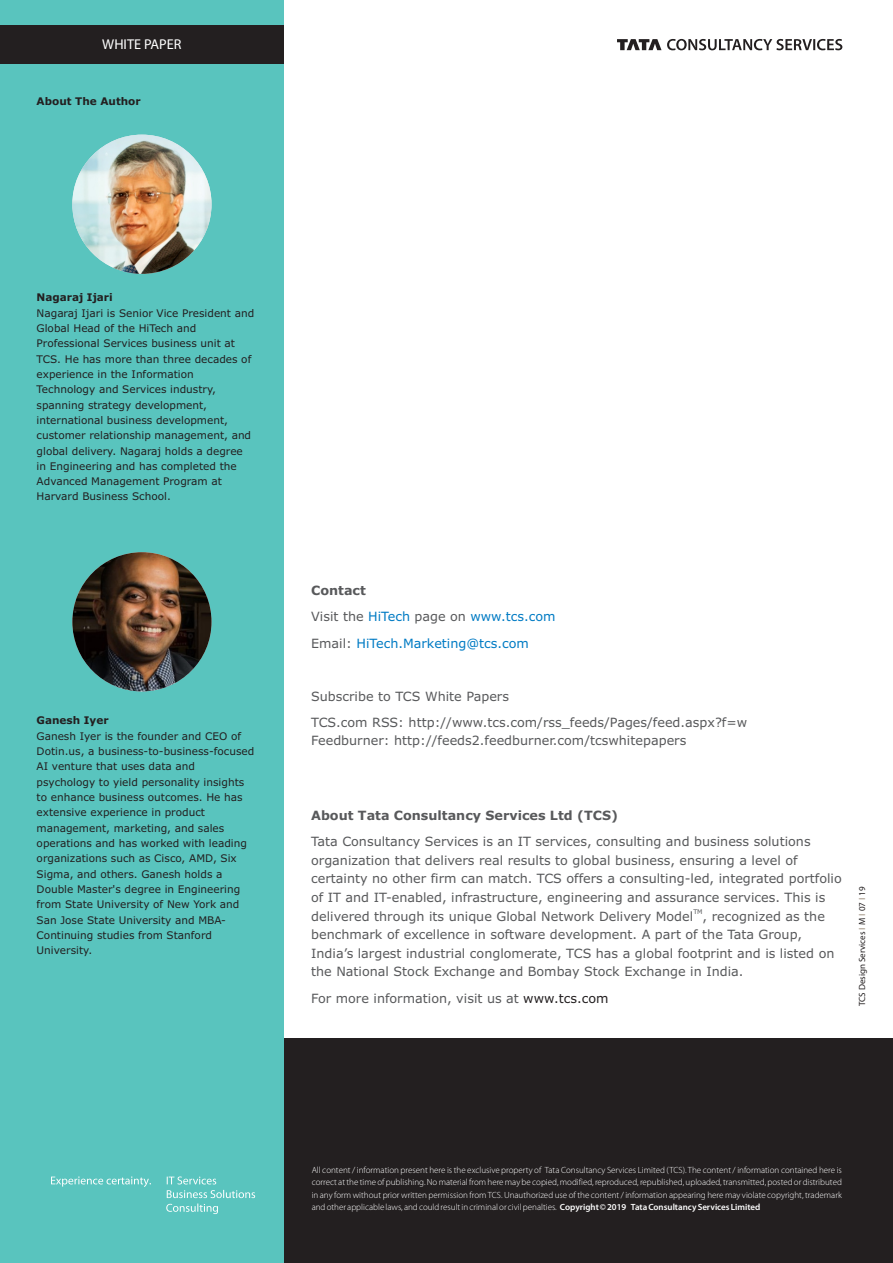
<style>
.page{position:relative;width:893px;height:1263px;background:#fff}
.page>*{position:absolute;margin:0;border:0;box-sizing:border-box;transform-origin:0 0}
.t1{font:14.25px "Myriad Pro";color:#fff}
.t2{font:12.75px/18.6px "Verdana";color:#58595b}
.t3{font:12.75px/26.4px "Verdana";color:#007bc4}
.t4{font:700 12.75px "Verdana";color:#58595b}
.t5{font:10.5px/15.3px "Verdana";color:#231f20}
.t6{font:700 10.5px "Verdana";color:#231f20}
.t7{font:300 9px/12.3px "Myriad Pro";color:#fff;text-align:justify}
.t8{font:9px "Myriad Pro";color:#231f20}
.t9{font:700 9px "Myriad Pro";color:#bcb2a7}
.t10{font:6.3px "Verdana";color:#58595b}
.s1{font-weight:700;color:#58595b}
.s2{color:#58595b}
.s3{color:#231f20}
.s4{font-weight:600}
</style>
<div class="page">
<div style="left:284px;top:1038px;width:609px;height:225px;background:#231f20"></div>
<div style="left:0;top:0;width:284px;height:1263px;background:#59c4be"></div>
<svg style="left:617px;top:39px;width:44px;height:11px"></svg>
<svg style="left:667px;top:39px;width:175px;height:11px"></svg>
<div style="left:0;top:26px;width:284px;height:38px;background:#231f20"></div>
<svg style="left:51px;top:1176px;width:100px;height:11px"></svg>
<svg style="left:166px;top:1176px;width:89px;height:38px"></svg>
<img style="left:72px;top:135px;width:140px;height:139px;border-radius:50%">
<img style="left:72px;top:552px;width:140px;height:139px;border-radius:50%">
<h1 class="t1" style="left:102px;top:39px;width:81px">WHITE PAPER</h1>
<p class="t6" style="left:37px;top:97px;width:106px">About The Author</p>
<p class="t6" style="left:37px;top:293px;width:78px">Nagaraj Ijari</p>
<p class="t5" style="left:37px;top:306px;width:219px">Nagaraj Ijari is Senior Vice President and Global Head of the HiTech and Professional Services business unit at TCS. He has more than three decades of experience in the Information Technology and Services industry, spanning strategy development, international business development, customer relationship management, and global delivery. Nagaraj holds a degree in Engineering and has completed the Advanced Management Program at Harvard Business School.</p>
<p class="t6" style="left:37px;top:716px;width:74px">Ganesh Iyer</p>
<p class="t5" style="left:37px;top:729px;width:219px">Ganesh Iyer is the founder and CEO of Dotin.us, a business-to-business-focused AI venture that uses data and psychology to yield personality insights to enhance business outcomes. He has extensive experience in product management, marketing, and sales operations and has worked with leading organizations such as Cisco, AMD, Six Sigma, and others. Ganesh holds a Double Master's degree in Engineering from State University of New York and San Jose State University and MBA-Continuing studies from Stanford University.</p>
<p class="t3" style="left:311px;top:578px;width:246px"><span class="s1">Contact<br></span><span class="s2">Visit the</span> HiTech <span class="s2">page on</span> www.tcs.com<br><span class="s2">Email:</span> HiTech.Marketing@tcs.com</p>
<p class="t2" style="left:311px;top:684px;width:438px;line-height:26.4px">Subscribe to TCS White Papers<br>TCS.com RSS: http://www.tcs.com/rss_feeds/Pages/feed.aspx?f=w</p>
<p class="t2" style="left:311px;top:732px;width:377px">Feedburner: http://feeds2.feedburner.com/tcswhitepapers</p>
<p class="t4" style="left:311px;top:810px;width:308px">About Tata Consultancy Services Ltd (TCS)</p>
<p class="t2" style="left:311px;top:833px;width:532px">Tata Consultancy Services is an IT services, consulting and business solutions organization that delivers real results to global business, ensuring a level of certainty no other firm can match. TCS offers a consulting-led, integrated portfolio of IT and IT-enabled, infrastructure, engineering and assurance services. This is</p>
<p class="t10" style="left:693px;top:909px;width:11px">TM</p>
<p class="t2" style="left:311px;top:908px;width:525px">delivered through its unique Global Network Delivery Model , recognized as the benchmark of excellence in software development. A part of the Tata Group, India’s largest industrial conglomerate, TCS has a global footprint and is listed on the National Stock Exchange and Bombay Stock Exchange in India.</p>
<p class="t2" style="left:311px;top:990px;width:299px">For more information, visit us at <span class="s3">www.tcs.com</span></p>
<p class="t8" style="left:858px;top:1006px;width:121px;rotate:-90deg">TCS Design Services M 07 19</p>
<p class="t9" style="left:858px;top:900px;width:4px;rotate:-90deg">I</p>
<p class="t9" style="left:858px;top:929px;width:18px;rotate:-90deg">I I</p>
<p class="t7" style="left:312px;top:1165px;width:532px">All content / information present here is the exclusive property of Tata Consultancy Services Limited (TCS). The content / information contained here is correct at the time of publishing. No material from here may be copied, modified, reproduced, republished, uploaded, transmitted, posted or distributed in any form without prior written permission from TCS. Unauthorized use of the content / information appearing here may violate copyright, trademark and other applicable laws, and could result in criminal or civil penalties. <span class="s4">Copyright © 2019 Tata Consultancy Services Limited</span></p>
</div>
